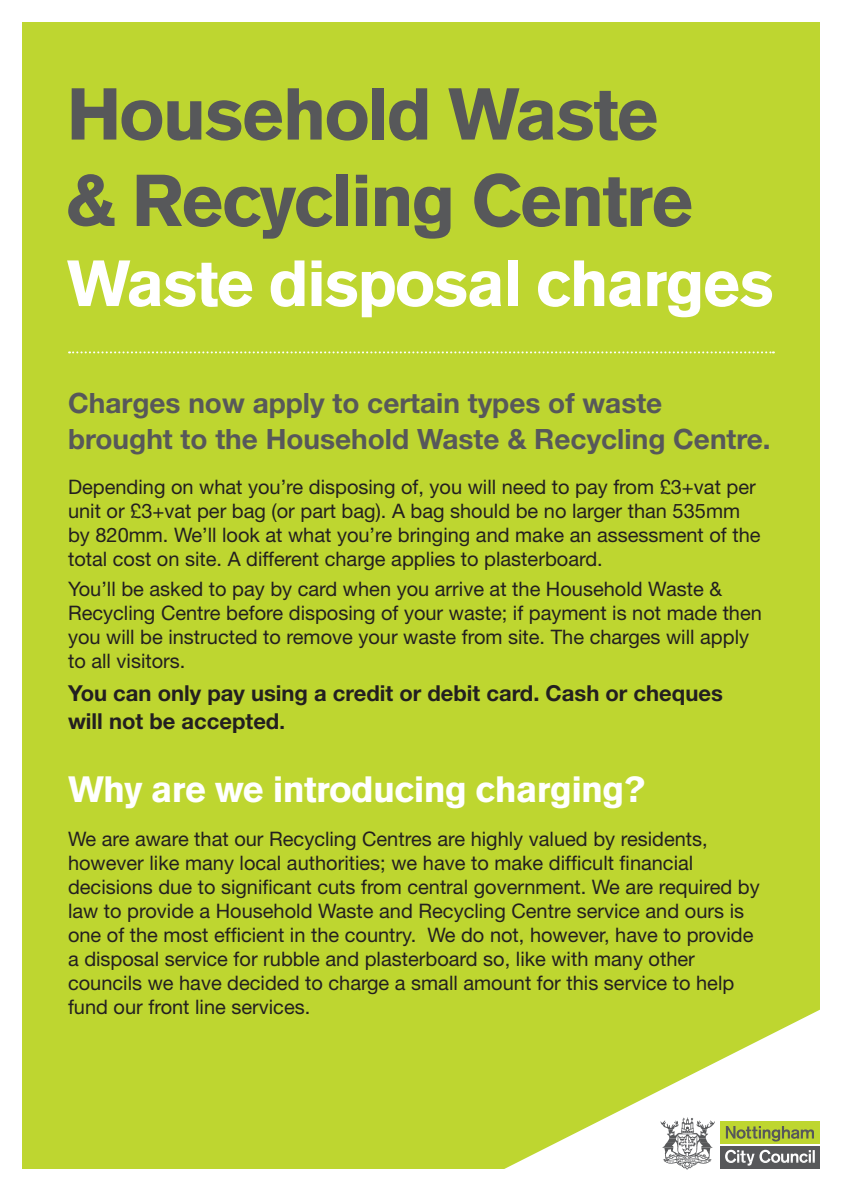
<style>
.page{position:relative;width:842px;height:1191px;background:#fff}
.page>*{position:absolute;margin:0;border:0;box-sizing:border-box;transform-origin:0 0}
.t1{font:900 72px/86.4px "Akzidenz Grotesk";letter-spacing:-.03em;color:#57585a}
.t2{font:900 64px "Akzidenz Grotesk";letter-spacing:-.03em;color:#fff}
.t3{font:900 36px "Akzidenz Grotesk";letter-spacing:-.02em;color:#fff}
.t4{font:700 28px/36px "Helvetica Neue";color:#57585a}
.t5{font:700 22px/28px "Helvetica Neue";color:#231f20}
.t6{font:20px/24px "Helvetica Neue";color:#231f20}
.s1{font-size:20px}
</style>
<div class="page">
<div style="left:22px;top:22px;width:798px;height:1146px;background:#bed630"></div>
<svg style="left:69px;top:351px;width:705px;height:2px"></svg>
<svg style="left:499px;top:1009px;width:321px;height:161px"></svg>
<div style="left:720px;top:1146px;width:100px;height:22px;background:#57585a"></div>
<div style="left:720px;top:1121px;width:100px;height:23px;background:#bed630"></div>
<svg style="left:660px;top:1117px;width:55px;height:52px;background:#c8c8c9"></svg>
<svg style="left:726px;top:1126px;width:88px;height:15px"></svg>
<svg style="left:725px;top:1149px;width:90px;height:16px"></svg>
<p class="t1" style="left:67px;top:70px;width:629px">Household Waste &amp; Recycling Centre</p>
<p class="t2" style="left:67px;top:245px;width:709px">Waste disposal charges</p>
<p class="t4" style="left:68px;top:385px;width:704px">Charges now apply to certain types of waste brought to the Household Waste &amp; Recycling Centre.</p>
<p class="t6" style="left:68px;top:474px;width:694px">Depending on what you’re disposing of, you will need to pay from £3+vat per unit or £3+vat per bag (or part bag). A bag should be no larger than 535mm by 820mm. We’ll look at what you’re bringing and make an assessment of the total cost on site. A different charge applies to plasterboard.</p>
<p class="t6" style="left:68px;top:577px;width:695px">You’ll be asked to pay by card when you arrive at the Household Waste &amp; Recycling Centre before disposing of your waste; if payment is not made then you will be instructed to remove your waste from site. The charges will apply to all visitors.</p>
<p class="t5" style="left:68px;top:679px;width:656px">You can only pay using a credit or debit card. Cash or cheques will not be accepted<span class="s1">.</span></p>
<p class="t3" style="left:68px;top:767px;width:579px">Why are we introducing charging?</p>
<p class="t6" style="left:68px;top:826px;width:693px">We are aware that our Recycling Centres are highly valued by residents, however like many local authorities; we have to make difficult financial decisions due to significant cuts from central government. We are required by law to provide a Household Waste and Recycling Centre service and ours is one of the most efficient in the country. We do not, however, have to provide a disposal service for rubble and plasterboard so, like with many other councils we have decided to charge a small amount for this service to help fund our front line services.</p>
</div>
